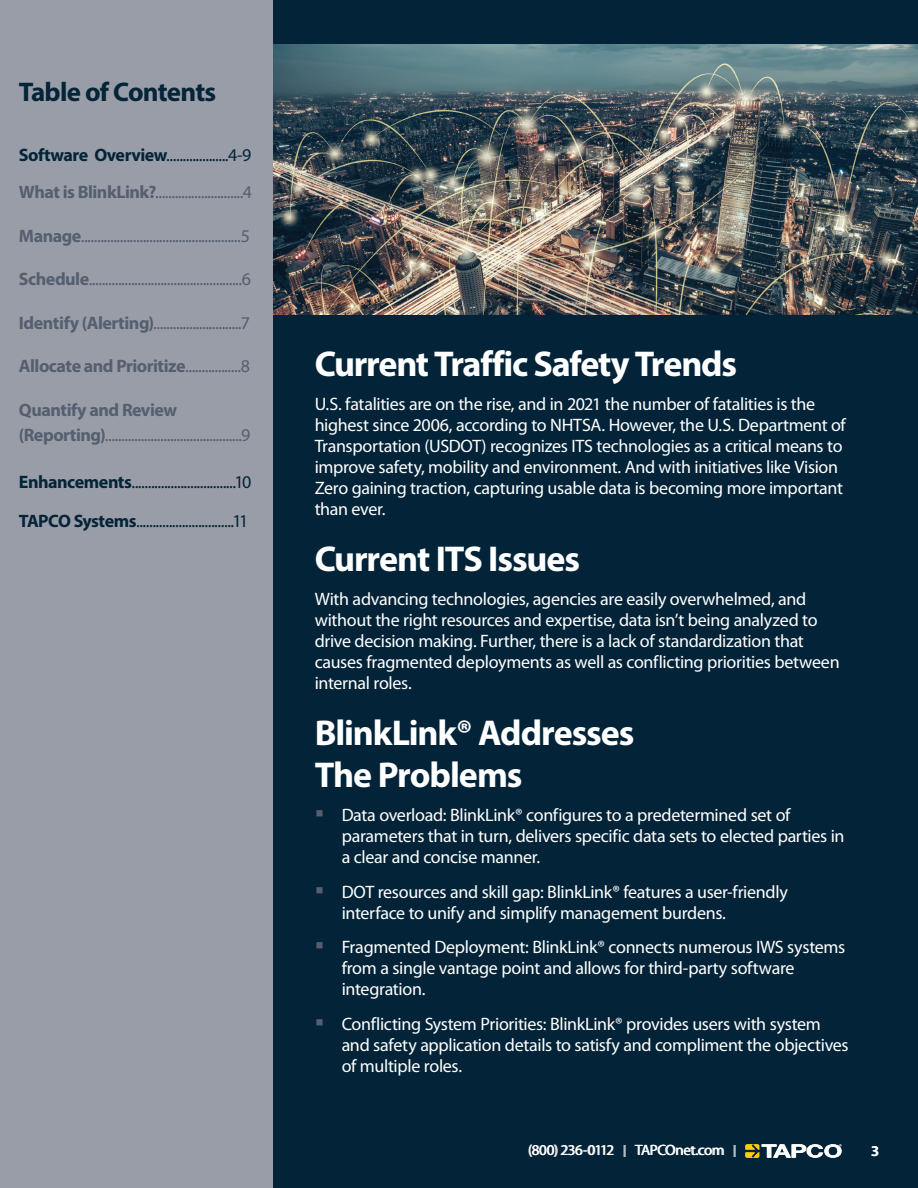
<style>
.page{position:relative;width:918px;height:1188px;background:#032438}
.page>*{position:absolute;margin:0;border:0;box-sizing:border-box;transform-origin:0 0}
.t1{font:700 36px/42px "Myriad Pro";letter-spacing:-.03em;color:#fff}
.t2{font:700 27px "Myriad Pro";letter-spacing:-.03em;color:#042438}
.t3{font:18px/21px "Myriad Pro";letter-spacing:-.02em;color:#fff}
.t4{font:18px/36.8px "Myriad Pro";color:#555f6f}
.t5{font:18px "Myriad Pro";color:#042438}
.t6{font:700 18px "Myriad Pro";letter-spacing:-.025em;color:#555f6f}
.t7{font:15px "Myriad Pro";letter-spacing:-.03em;color:#fff}
.t8{font:600 15px "Myriad Pro";color:#fff}
.s1{font-weight:700;color:#042438}
.s2{color:#042438}
.s3{font-weight:700}
.s4{font-weight:400}
.s5{font-size:12px}
</style>
<div class="page">
<svg style="left:745px;top:1144px;width:97px;height:14px"></svg>
<img style="left:273px;top:44px;width:645px;height:270px">
<div style="left:1px;top:0;width:272px;height:1188px;background:#999da8"></div>
<h2 class="t2" style="left:19px;top:75px;width:199px">Table of Contents</h2>
<p class="t4" style="left:19px;top:137px;width:235px"><span class="s1">Software Overview</span><span class="s2">...................4-9<br></span><span class="s3">What is BlinkLink?</span>...........................4</p>
<p class="t4" style="left:19px;top:217px;width:233px"><span class="s3">Manage</span>.................................................5</p>
<p class="t4" style="left:19px;top:260px;width:234px"><span class="s3">Schedule</span>...............................................6</p>
<p class="t4" style="left:19px;top:304px;width:233px"><span class="s3">Identify (Alerting)</span>...........................7</p>
<p class="t6" style="left:19px;top:354px;width:233px">Allocate and Prioritize<span class="s4">.................8</span></p>
<p class="t4" style="left:19px;top:396px;width:233px;line-height:25.5px"><span class="s3">Quantify and Review (Reporting)</span>..........................................9</p>
<p class="t5" style="left:19px;top:470px;width:234px"><span class="s3">Enhancements</span>................................10</p>
<p class="t5" style="left:19px;top:510px;width:231px"><span class="s3">TAPCO Systems</span>..............................11</p>
<h1 class="t1" style="left:315px;top:341px;width:424px">Current Traffic Safety Trends</h1>
<p class="t3" style="left:315px;top:393px;width:533px">U.S. fatalities are on the rise, and in 2021 the number of fatalities is the highest since 2006, according to NHTSA. However, the U.S. Department of Transportation (USDOT) recognizes ITS technologies as a critical means to improve safety, mobility and environment. And with initiatives like Vision Zero gaining traction, capturing usable data is becoming more important than ever.</p>
<h1 class="t1" style="left:315px;top:536px;width:267px">Current ITS Issues</h1>
<p class="t3" style="left:315px;top:588px;width:526px">With advancing technologies, agencies are easily overwhelmed, and without the right resources and expertise, data isn’t being analyzed to drive decision making. Further, there is a lack of standardization that causes fragmented deployments as well as conflicting priorities between internal roles.</p>
<h1 class="t1" style="left:315px;top:710px;width:321px">BlinkLink® Addresses<br>The Problems</h1>
<p class="t3" style="left:342px;top:804px;width:504px">Data overload: BlinkLink® configures to a predetermined set of parameters that in turn, delivers specific data sets to elected parties in a clear and concise manner.</p>
<p class="t3" style="left:342px;top:881px;width:448px">DOT resources and skill gap: BlinkLink® features a user-friendly interface to unify and simplify management burdens.</p>
<p class="t3" style="left:342px;top:936px;width:505px">Fragmented Deployment: BlinkLink® connects numerous IWS systems from a single vantage point and allows for third-party software integration.</p>
<p class="t3" style="left:342px;top:1013px;width:508px">Conflicting System Priorities: BlinkLink® provides users with system and safety application details to satisfy and compliment the objectives of multiple roles.</p>
<p class="t7" style="left:529px;top:1141px;width:99px">(800) 236-0112 <span class="s5">|</span></p>
<p class="t7" style="left:635px;top:1141px;width:102px">TAPCOnet.com <span class="s5">|</span></p>
<p class="t8" style="left:871px;top:1142px;width:10px">3</p>
</div>
